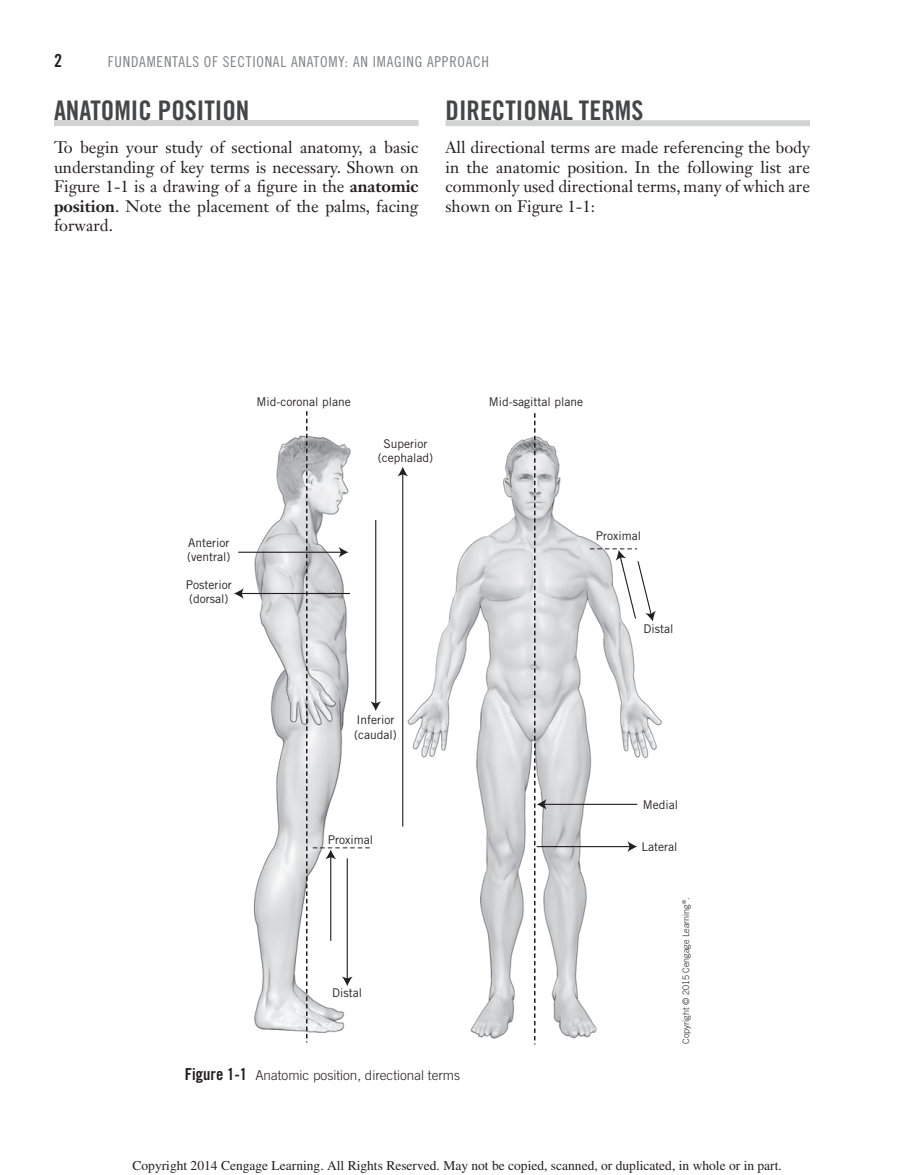
<style>
.page{position:relative;width:918px;height:1175px;background:#fff}
.page>*{position:absolute;margin:0;border:0;box-sizing:border-box;transform-origin:0 0}
.t1{font:27px "Trade Gothic LT Std Bd Cn 20";color:#454647}
.t2{font:18px "Trade Gothic LT Std Bd Cn 20";color:#231f20}
.t3{font:16.5px/19.5px "Janson Text LT Std";color:#231f20;text-align:justify}
.t4{font:15px "Trade Gothic LT Std Cn 18";letter-spacing:.05em;color:#808285}
.t5{font:13.5px "Times";color:#231f20}
.t6{font:300 13.5px "Trade Gothic LT Std";color:#231f20}
.t7{font:12px/14.4px "Trade Gothic LT Std";color:#231f20}
.t8{font:300 9px "Trade Gothic LT Std";color:#231f20}
.s1{font-weight:700}
.s2{font-family:"Trade Gothic LT Std Bd Cn 20";font-weight:400;font-size:16.5px}
</style>
<div class="page">
<div style="left:54px;top:120px;width:364px;height:6px;background:#d1d2d4"></div>
<div style="left:446px;top:120px;width:364px;height:6px;background:#d1d2d4"></div>
<img style="left:244px;top:435px;width:418px;height:610px">
<hr style="left:544px;top:803px;width:93px;height:2px;background:#231f20">
<svg style="left:534px;top:413px;width:12px;height:631px"></svg>
<hr style="left:241px;top:593px;width:109px;height:1px;background:#231f20">
<svg style="left:234px;top:588px;width:10px;height:11px"></svg>
<svg style="left:590px;top:548px;width:66px;height:73px"></svg>
<hr style="left:537px;top:846px;width:93px;height:1px;background:#231f20">
<svg style="left:628px;top:841px;width:9px;height:11px"></svg>
<hr style="left:238px;top:551px;width:104px;height:2px;background:#231f20">
<hr style="left:402px;top:473px;width:1px;height:353px;background:#231f20">
<svg style="left:397px;top:466px;width:11px;height:10px"></svg>
<svg style="left:306px;top:411px;width:75px;height:631px"></svg>
<p class="t2" style="left:54px;top:50px;width:9px">2</p>
<p class="t4" style="left:108px;top:53px;width:328px">FUNDAMENTALS OF SECTIONAL ANATOMY: AN IMAGING APPR</p>
<p class="t4" style="left:458px;top:53px;width:31px">OACH</p>
<h1 class="t1" style="left:54px;top:94px;width:197px">ANATOMIC POSITION</h1>
<p class="t3" style="left:54px;top:137px;width:366px">To begin your study of sectional anatomy, a basic understanding of key terms is necessary. Shown on Figure 1-1 is a drawing of a figure in the <span class="s1">anatomic position</span>. Note the placement of the palms, facing forward.</p>
<h1 class="t1" style="left:446px;top:94px;width:199px">DIRECTIONAL TERMS</h1>
<p class="t3" style="left:446px;top:138px;width:366px">All directional terms are made referencing the body in the anatomic position. In the following list are commonly used directional terms, many of which are shown on Figure 1-1:</p>
<p class="t7" style="left:256px;top:394px;width:96px">Mid-coronal plane</p>
<p class="t7" style="left:489px;top:394px;width:96px">Mid-sagittal plane</p>
<p class="t7" style="left:187px;top:535px;width:45px">Anterior (ventral)</p>
<p class="t7" style="left:186px;top:577px;width:47px">Posterior (dorsal)</p>
<p class="t7" style="left:378px;top:436px;width:57px;text-align:center">Superior (cephalad)</p>
<p class="t7" style="left:354px;top:712px;width:44px">Inferior (caudal)</p>
<p class="t7" style="left:328px;top:832px;width:47px">Proximal</p>
<p class="t7" style="left:332px;top:985px;width:31px">Distal</p>
<p class="t6" style="left:185px;top:1067px;width:277px"><span class="s2">Figure 1-1</span> Anatomic position, directional terms</p>
<p class="t7" style="left:596px;top:528px;width:47px">Proximal</p>
<p class="t7" style="left:644px;top:621px;width:31px">Distal</p>
<p class="t7" style="left:643px;top:797px;width:37px">Medial</p>
<p class="t7" style="left:642px;top:839px;width:37px">Lateral</p>
<p class="t8" style="left:681px;top:1043px;width:147px;rotate:-90deg">Copyright © 2015 Cengage Learning<sup>®</sup>.</p>
<p class="t5" style="left:132px;top:1157px;width:651px">Copyright 2014 Cengage Learning. All Rights Reserved. May not be copied, scanned, or duplicated, in whole or in part.</p>
</div>
